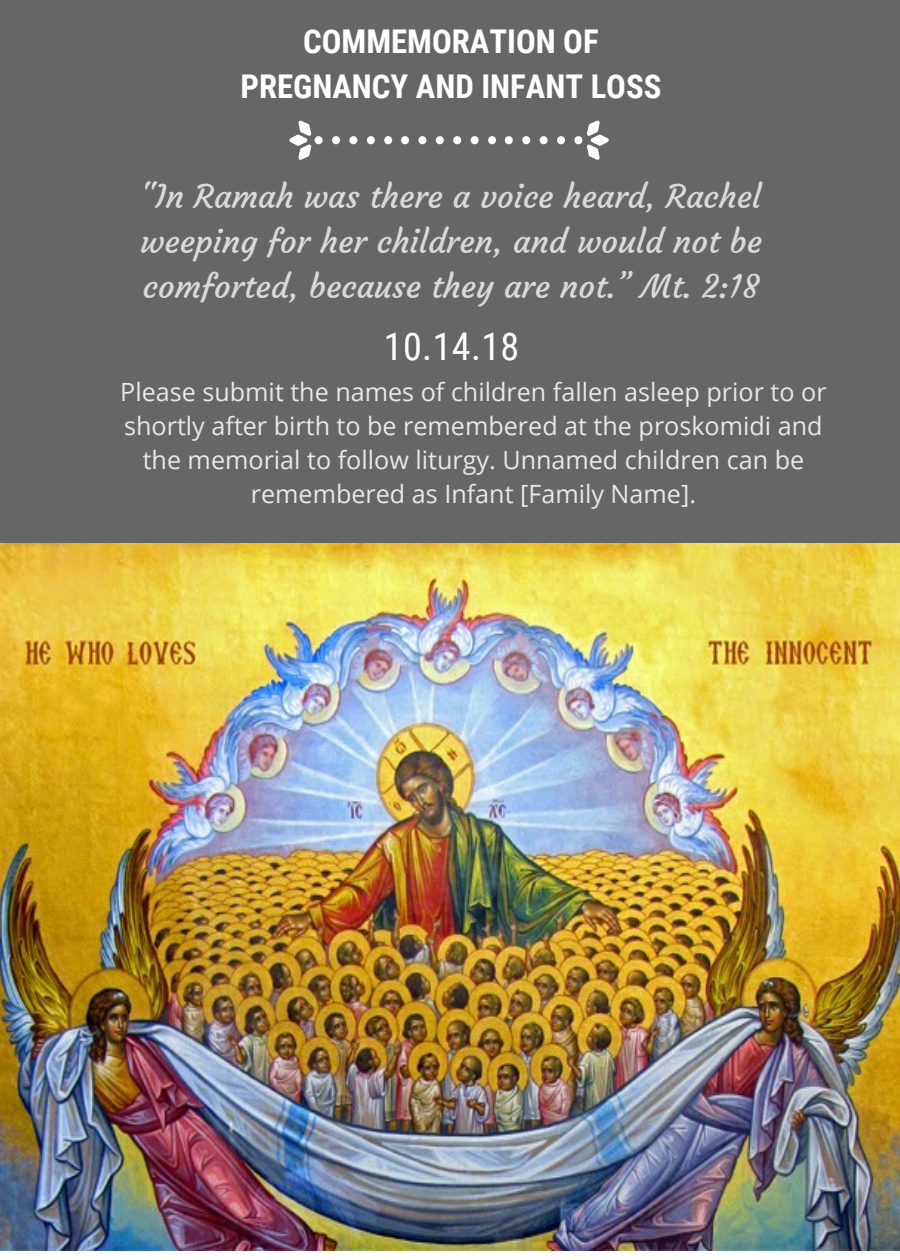
<style>
.page{position:relative;width:900px;height:1260px;background:#fff}
.page>*{position:absolute;margin:0;border:0;box-sizing:border-box;transform-origin:0 0}
.t1{font:38px "Roboto Condensed";color:#fff}
.t2{font:700 32.75px/45px "Roboto Condensed";color:#fff;text-align:center}
.t3{font:32.5px/45px "Courgette";color:#d9d9d9;text-align:justify}
.t4{font:25.25px/33.8px "Open Sans";color:#ece6e6;text-align:center}
</style>
<div class="page">
<div style="left:0;top:0;width:900px;height:544px;background:#666"></div>
<svg style="left:401px;top:136px;width:8px;height:8px"></svg>
<svg style="left:418px;top:136px;width:8px;height:8px"></svg>
<svg style="left:436px;top:136px;width:8px;height:8px"></svg>
<svg style="left:453px;top:136px;width:8px;height:8px"></svg>
<svg style="left:471px;top:136px;width:8px;height:8px"></svg>
<svg style="left:488px;top:136px;width:8px;height:8px"></svg>
<svg style="left:332px;top:136px;width:8px;height:8px"></svg>
<svg style="left:349px;top:136px;width:8px;height:8px"></svg>
<svg style="left:367px;top:136px;width:8px;height:8px"></svg>
<svg style="left:384px;top:136px;width:8px;height:8px"></svg>
<svg style="left:289px;top:120px;width:34px;height:39px"></svg>
<svg style="left:505px;top:136px;width:8px;height:8px"></svg>
<svg style="left:522px;top:136px;width:8px;height:8px"></svg>
<svg style="left:540px;top:136px;width:8px;height:8px"></svg>
<svg style="left:557px;top:136px;width:8px;height:8px"></svg>
<svg style="left:574px;top:120px;width:35px;height:39px"></svg>
<img style="left:0;top:544px;width:900px;height:707px">
<p class="t2" style="left:241px;top:19px;width:422px">COMMEMORATION OF<br>PREGNANCY AND INFANT LOSS</p>
<p class="t3" style="left:140px;top:174px;width:624px">"In Ramah was there a voice heard, Rachel weeping for her children, and would not be comforted, because they are not.” Mt. 2:18</p>
<h1 class="t1" style="left:384px;top:325px;width:137px">10.14.18</h1>
<p class="t4" style="left:120px;top:375px;width:708px">Please submit the names of children fallen asleep prior to or shortly after birth to be remembered at the proskomidi and the memorial to follow liturgy. Unnamed children can be remembered as Infant [Family Name].</p>
</div>
